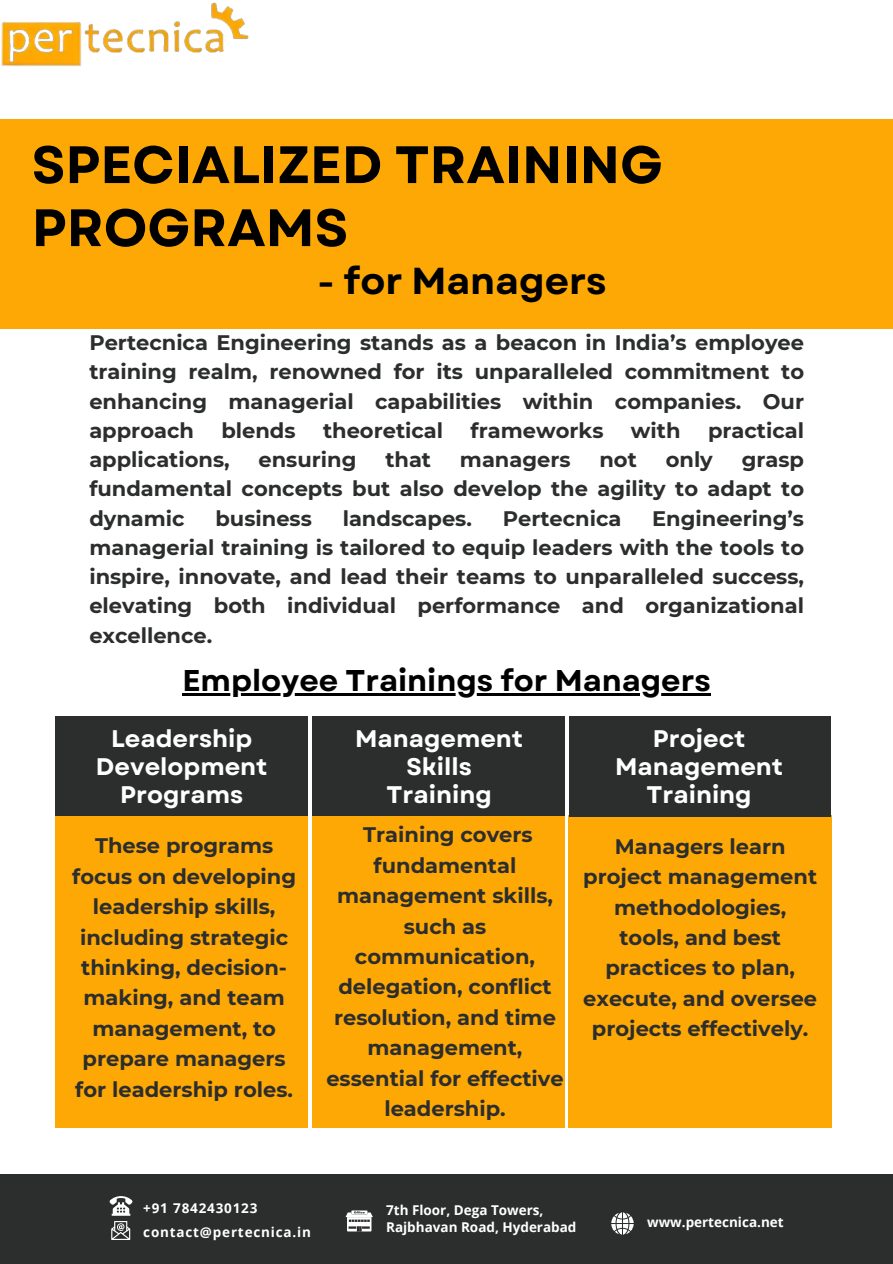
<style>
.page{position:relative;width:893px;height:1264px;background:#fff}
.page>*{position:absolute;margin:0;border:0;box-sizing:border-box;transform-origin:0 0}
.t1{font:700 52.5px/63px "Garet";color:#000}
.t2{font:700 37.5px "Garet";color:#000}
.t3{font:700 30px "Garet";color:#000}
.t4{font:700 24px/28.2px "Garet";color:#fff;text-align:center}
.t5{font:700 21px/30.3px "Montserrat";color:#2c2d2d;text-align:justify}
.t6{font:700 13.5px "Open Sans";color:#fff}
.t7{font:700 13.5px "Open Sans";letter-spacing:.06em;color:#fff}
</style>
<div class="page">
<img style="left:1px;top:2px;width:248px;height:65px">
<div style="left:0;top:119px;width:892px;height:210px;background:#fea806"></div>
<div style="left:0;top:1174px;width:892px;height:89px;background:#2c2d2d"></div>
<svg style="left:611px;top:1212px;width:22px;height:22px"></svg>
<svg style="left:345px;top:1210px;width:27px;height:21px"></svg>
<svg style="left:110px;top:1196px;width:22px;height:43px"></svg>
<hr style="left:182px;top:693px;width:529px;height:2px;background:#000">
<div style="left:568px;top:815px;width:263px;height:313px;background:#fea806"></div>
<div style="left:312px;top:815px;width:252px;height:313px;background:#fea806"></div>
<div style="left:56px;top:815px;width:252px;height:313px;background:#fea806"></div>
<div style="left:56px;top:716px;width:252px;height:99px;background:#2c2d2d"></div>
<div style="left:312px;top:716px;width:252px;height:99px;background:#2c2d2d"></div>
<div style="left:568px;top:716px;width:262px;height:100px;background:#2c2d2d"></div>
<p class="t1" style="left:32px;top:133px;width:632px">SPECIALIZED TRAINING<br>PROGRAMS</p>
<p class="t2" style="left:317px;top:254px;width:291px">- for Managers</p>
<p class="t5" style="left:89px;top:328px;width:716px;line-height:29.2px">Pertecnica Engineering stands as a beacon in India’s employee training realm, renowned for its unparalleled commitment to enhancing managerial capabilities within companies. Our approach</p>
<p class="t5" style="left:221px;top:415px;width:76px">blends</p>
<p class="t5" style="left:323px;top:415px;width:122px">theoretical</p>
<p class="t5" style="left:470px;top:415px;width:134px">frameworks</p>
<p class="t5" style="left:631px;top:415px;width:51px">with</p>
<p class="t5" style="left:708px;top:415px;width:98px">practical</p>
<p class="t5" style="left:89px;top:444px;width:142px">applications,</p>
<p class="t5" style="left:258px;top:444px;width:99px">ensuring</p>
<p class="t5" style="left:385px;top:444px;width:47px">that</p>
<p class="t5" style="left:460px;top:444px;width:112px">managers</p>
<p class="t5" style="left:599px;top:444px;width:39px">not</p>
<p class="t5" style="left:665px;top:444px;width:49px">only</p>
<p class="t5" style="left:89px;top:445px;width:716px;line-height:29.2px;text-indent:652px">grasp fundamental concepts but also develop the agility to adapt to dynamic</p>
<p class="t5" style="left:89px;top:503px;width:716px;line-height:29.2px;text-indent:563px">Engineering’s managerial training is tailored to equip leaders with the tools to inspire, innovate, and lead their teams to unparalleled success, elevating both individual performance and organizational excellence.</p>
<p class="t3" style="left:182px;top:659px;width:530px">Employee Trainings for Managers</p>
<p class="t5" style="left:215px;top:503px;width:98px">business</p>
<p class="t5" style="left:343px;top:503px;width:131px">landscapes.</p>
<p class="t5" style="left:502px;top:503px;width:120px">Pertecnica</p>
<p class="t4" style="left:96px;top:724px;width:173px">Leadership<br>Development<br>Programs</p>
<p class="t4" style="left:355px;top:724px;width:169px">Management</p>
<p class="t4" style="left:406px;top:752px;width:67px">Skills</p>
<p class="t4" style="left:386px;top:781px;width:107px">Training</p>
<p class="t5" style="left:72px;top:830px;width:225px;text-align:center">These programs focus on developing leadership skills, including strategic thinking, decision&shy;making, and team management, to prepare managers for leadership roles.</p>
<p class="t5" style="left:326px;top:819px;width:239px;text-align:center">Training covers fundamental management skills, such as communication, delegation, conflict resolution, and time management, essential for effective leadership.</p>
<p class="t4" style="left:615px;top:724px;width:169px">Project<br>Management<br>Training</p>
<p class="t5" style="left:583px;top:831px;width:235px;text-align:center">Managers learn project management methodologies, tools, and best practices to plan, execute, and oversee projects effectively.</p>
<p class="t7" style="left:143px;top:1198px;width:116px">+91 7842430123</p>
<p class="t7" style="left:143px;top:1222px;width:169px">contact@pertecnica.in</p>
<p class="t6" style="left:386px;top:1200px;width:159px">7th Floor, Dega Towers,</p>
<p class="t6" style="left:386px;top:1217px;width:192px">Rajbhavan Road, Hyderabad</p>
<p class="t6" style="left:647px;top:1212px;width:138px">www.pertecnica.net</p>
</div>
